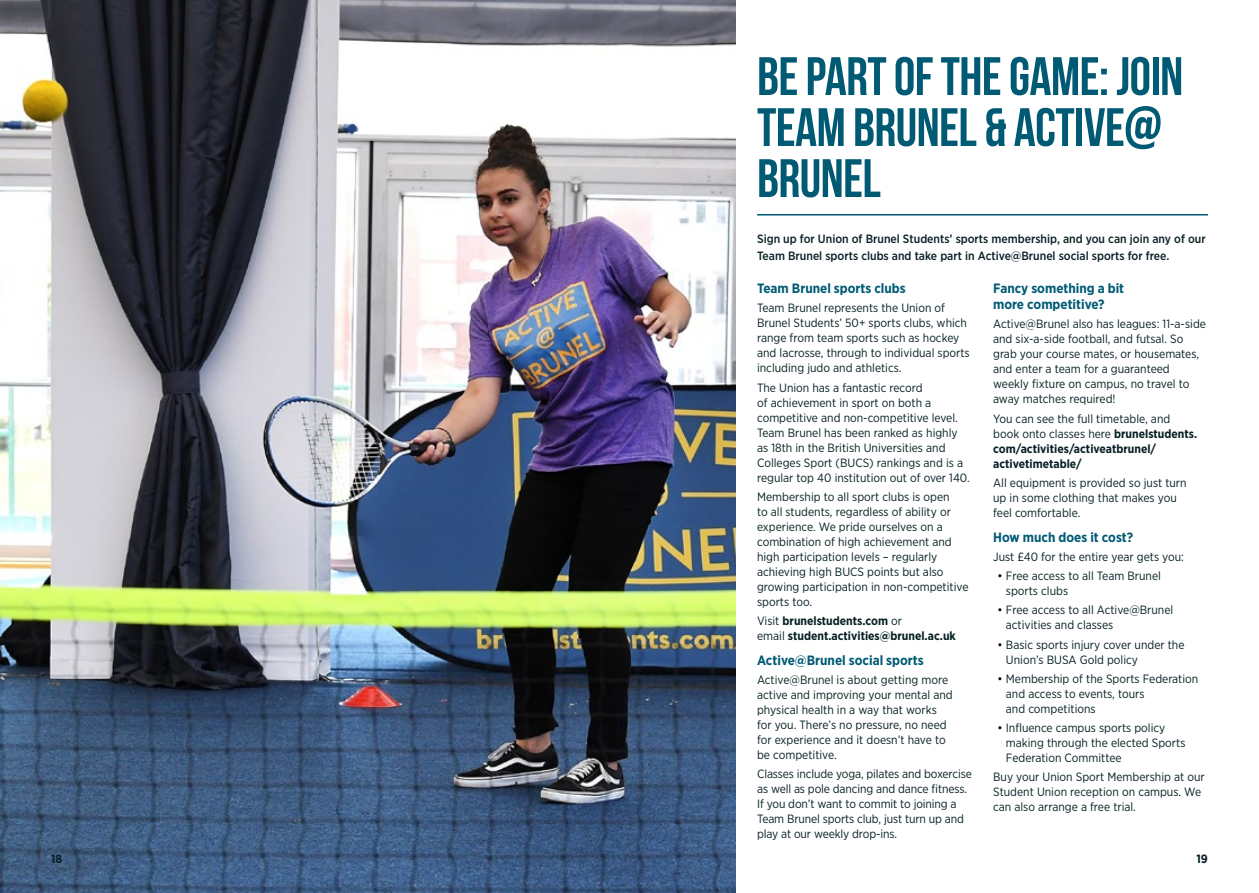
<style>
.page{position:relative;width:1259px;height:893px;background:#fff}
.page>*{position:absolute;margin:0;border:0;box-sizing:border-box;transform-origin:0 0}
.Heading_1_Aqua{font:54px/51px "Bebas Neue";letter-spacing:-.01em;color:#005a74}
.Subtitle{font:700 13.5px "Gotham Narrow";color:#005a74}
.Body{font:700 13.5px/16.2px "Gotham Narrow";color:#005a74}
.Body-2{font:12px/15px "Gotham Narrow";color:#072024}
.Body-3{font:700 12px/15px "Gotham Narrow";color:#072024}
.Intro{font:500 12px/16.5px "Gotham Narrow";color:#072024}
.s1{font-weight:400}
.s2{color:#000}
</style>
<div class="page">
<hr style="left:757px;top:214px;width:451px;height:1px;background:#005a74">
<img style="left:0;top:0;width:736px;height:893px">
<p class="Heading_1_Aqua" style="left:757px;top:50px;width:428px">BE PART OF THE GAME: JOIN<br>TEAM BRUNEL &amp; ACTIVE@<br>BRUNEL</p>
<p class="Intro" style="left:757px;top:231px;width:450px">Sign up for Union of Brunel Students’ sports membership, and you can join any of our<br>Team Brunel sports clubs and take part in Active@Brunel social sports for free.</p>
<p class="Subtitle" style="left:757px;top:280px;width:150px">Team Brunel sports clubs</p>
<p class="Body-2" style="left:757px;top:300px;width:214px">Team Brunel represents the Union of Brunel Students’ 50+ sports clubs, which range from team sports such as hockey and lacrosse, through to individual sports including judo and athletics.</p>
<p class="Body-2" style="left:757px;top:380px;width:214px">The Union has a fantastic record<br>of achievement in sport on both a competitive and non-competitive level.<br>Team Brunel has been ranked as highly as 18th in the British Universities and Colleges Sport (BUCS) rankings and is a regular top 40 institution out of over 140.</p>
<p class="Body-2" style="left:757px;top:489px;width:213px">Membership to all sport clubs is open<br>to all students, regardless of ability or experience. We pride ourselves on a combination of high achievement and high participation levels – regularly achieving high BUCS points but also growing participation in non-competitive sports too.</p>
<p class="Body-3" style="left:757px;top:613px;width:200px"><span class="s1">Visit</span> brunelstudents.com <span class="s1">or<br>email</span> student.activities@brunel.ac.uk</p>
<p class="Subtitle" style="left:757px;top:651px;width:168px">Active@Brunel social sports</p>
<p class="Body-2" style="left:757px;top:672px;width:197px">Active@Brunel is about getting more active and improving your mental and physical health in a way that works for you. There’s no pressure, no need for experience and it doesn’t have to be competitive.</p>
<p class="Body-2" style="left:757px;top:766px;width:216px">Classes include yoga, pilates and boxercise as well as pole dancing and dance fitness.<br>If you don’t want to commit to joining a Team Brunel sports club, just turn up and play at our weekly drop-ins.</p>
<p class="Body" style="left:993px;top:280px;width:133px">Fancy something a bit more competitive?</p>
<p class="Body-2" style="left:993px;top:316px;width:214px">Active@Brunel also has leagues: 11-a-side and six-a-side football, and futsal. So grab your course mates, or housemates, and enter a team for a guaranteed weekly fixture on campus, no travel to away matches required!</p>
<p class="Body-3" style="left:993px;top:411px;width:206px"><span class="s1">You can see the full timetable, and book onto classes here</span> brunelstudents. com/activities/activeatbrunel/ activetimetable/</p>
<p class="Body-2" style="left:993px;top:475px;width:195px">All equipment is provided so just turn up in some clothing that makes you feel comfortable.</p>
<p class="Subtitle" style="left:993px;top:528px;width:141px">How much does it cost?</p>
<p class="Body-2" style="left:993px;top:549px;width:192px">Just £40 for the entire year gets you:</p>
<p class="Body-2" style="left:1006px;top:568px;width:157px;text-indent:-9px"><span class="s2">•</span> Free access to all Team Brunel sports clubs</p>
<p class="Body-2" style="left:1006px;top:602px;width:169px;text-indent:-9px"><span class="s2">•</span> Free access to all Active@Brunel activities and classes</p>
<p class="Body-2" style="left:1006px;top:637px;width:180px;text-indent:-9px"><span class="s2">•</span> Basic sports injury cover under the<br>Union’s BUSA Gold policy</p>
<p class="Body-2" style="left:1006px;top:671px;width:194px;text-indent:-9px"><span class="s2">•</span> Membership of the Sports Federation and access to events, tours<br>and competitions</p>
<p class="Body-2" style="left:1006px;top:720px;width:181px;text-indent:-9px"><span class="s2">•</span> Influence campus sports policy making through the elected Sports<br>Federation Committee</p>
<p class="Body-2" style="left:993px;top:769px;width:213px">Buy your Union Sport Membership at our<br>Student Union reception on campus. We can also arrange a free trial.</p>
<p class="Body-3" style="left:51px;top:851px;width:13px">18</p>
<p class="Body-3" style="left:1196px;top:851px;width:13px">19</p>
</div>
